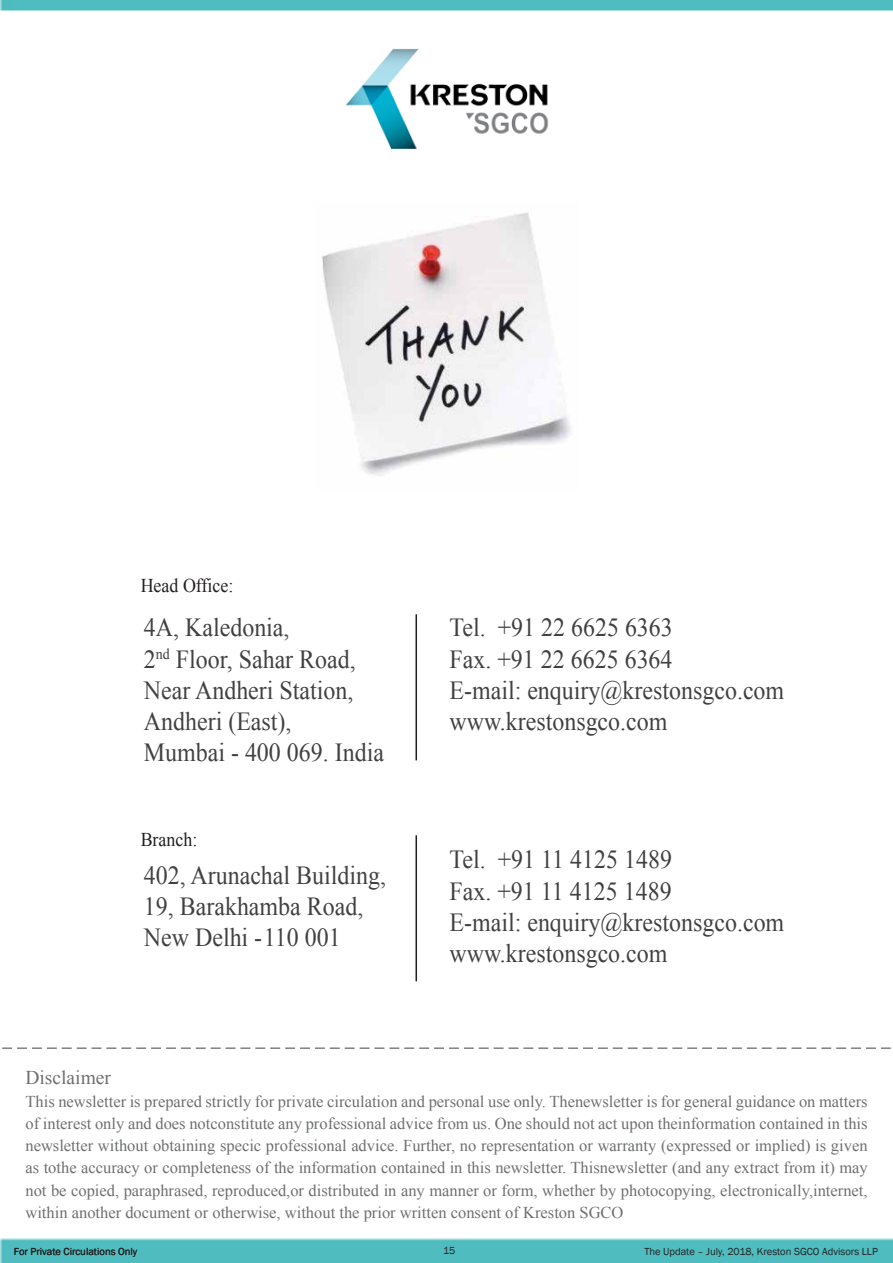
<style>
.page{position:relative;width:893px;height:1263px;background:#fff}
.page>*{position:absolute;margin:0;border:0;box-sizing:border-box;transform-origin:0 0}
.t1{font:26.1px/31.2px "Times New Roman";color:#414141;scale:.92 1}
.t2{font:19.5px "Times New Roman";color:#231f20;scale:.92 1}
.t3{font:19.5px "Times New Roman";color:#6d6f71}
.t4{font:16.5px/22.2px "Times New Roman";color:#6d6f71;text-align:justify}
.t5{font:10.5px "Franklin Gothic";color:#231f20}
</style>
<div class="page">
<img style="left:0;top:0;width:892px;height:1263px">
<hr style="left:415px;top:835px;width:2px;height:146px;background:#231f20">
<img style="left:315px;top:202px;width:263px;height:288px">
<svg style="left:2px;top:1048px;width:889px;height:1px"></svg>
<hr style="left:415px;top:614px;width:2px;height:146px;background:#231f20">
<img style="left:340px;top:35px;width:213px;height:126px">
<p class="t2" style="left:141px;top:573px;width:102px">Head Office:</p>
<h1 class="t1" style="left:144px;top:612px;width:263px">4A, Kaledonia,<br>2<sup>nd</sup> Floor, Sahar Road,<br>Near Andheri Station,<br>Andheri (East),<br>Mumbai - 400 069. India</h1>
<h1 class="t1" style="left:449px;top:612px;width:365px">Tel. +91 22 6625 6363<br>Fax. +91 22 6625 6364<br>E-mail: enquiry@krestonsgco.com www.krestonsgco.com</h1>
<p class="t2" style="left:141px;top:827px;width:63px">Branch:</p>
<h1 class="t1" style="left:144px;top:859px;width:265px">402, Arunachal Building,<br>19, Barakhamba Road,<br>New Delhi -110 001</h1>
<h1 class="t1" style="left:449px;top:843px;width:365px">Tel. +91 11 4125 1489<br>Fax. +91 11 4125 1489<br>E-mail: enquiry@krestonsgco.com www.krestonsgco.com</h1>
<p class="t3" style="left:25px;top:1065px;width:87px">Disclaimer</p>
<p class="t4" style="left:25px;top:1090px;width:844px">This newsletter is prepared strictly for private circulation and personal use only. Thenewsletter is for general guidance on matters of interest only and does notconstitute any professional advice from us. One should not act upon theinformation contained in this newsletter without obtaining specic professional advice. Further, no representation or warranty (expressed or implied) is given as tothe accuracy or completeness of the information contained in this newsletter. Thisnewsletter (and any extract from it) may not be copied, paraphrased, reproduced,or distributed in any manner or form, whether by photocopying, electronically,internet, within another document or otherwise, without the prior written consent of Kreston SGCO</p>
<p class="t5" style="left:14px;top:1244px;width:125px">For Private Circulations Only</p>
<p class="t5" style="left:443px;top:1244px;width:14px">15</p>
<p class="t5" style="left:644px;top:1244px;width:235px">The Update – July, 2018, Kreston SGCO Advisors LLP</p>
</div>
